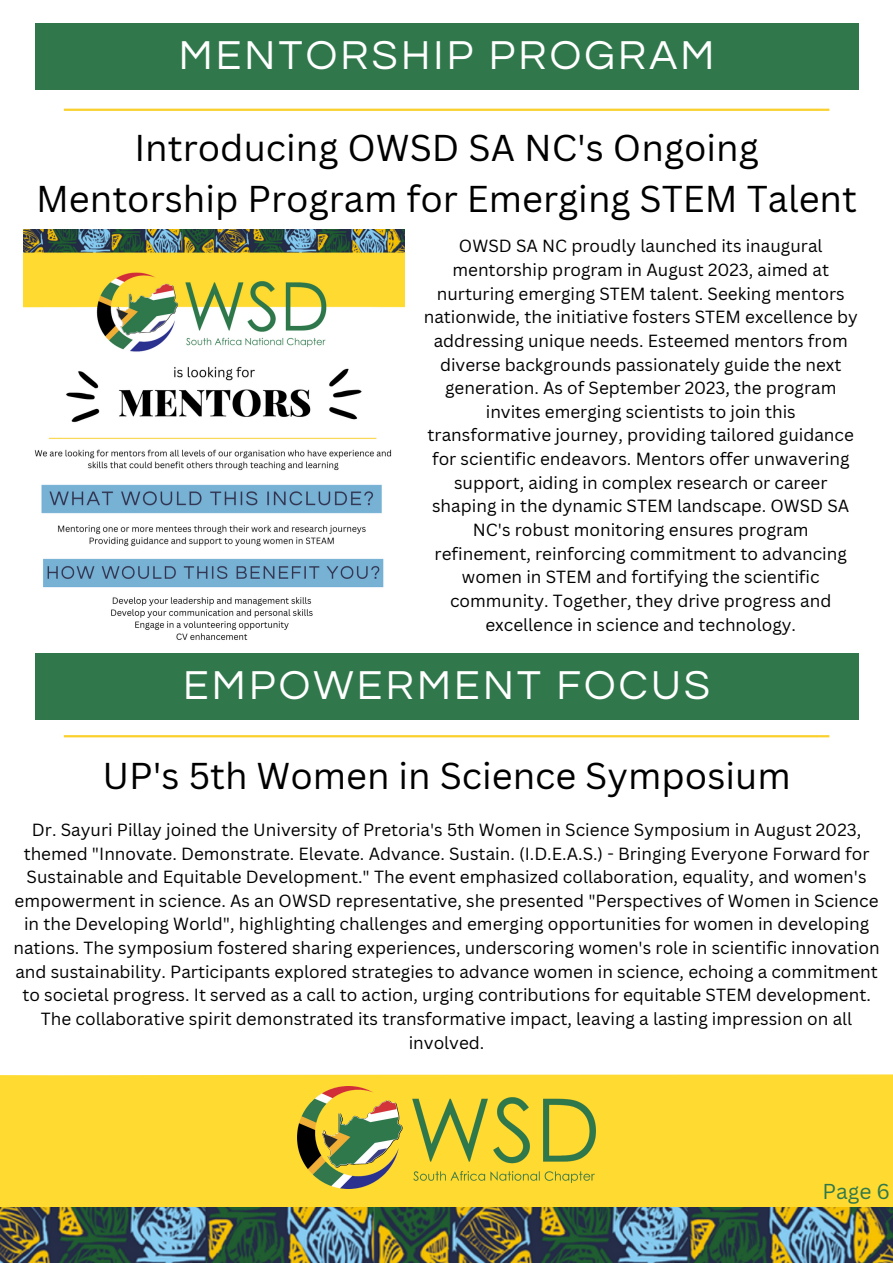
<style>
.page{position:relative;width:893px;height:1263px;background:#fff}
.page>*{position:absolute;margin:0;border:0;box-sizing:border-box;transform-origin:0 0}
.t1{font:42px "Questrial";letter-spacing:.08em;color:#fff}
.t2{font:36.38px/50.6px "Canva Sans";color:#000;text-align:center}
.t3{font:21px "Canva Sans";color:#30784c}
.t4{font:17.1px/23.6px "Canva Sans";color:#000;text-align:center}
</style>
<div class="page">
<div style="left:0;top:1074px;width:893px;height:133px;background:#ffdb31"></div>
<img style="left:0;top:1207px;width:893px;height:56px">
<img style="left:297px;top:1086px;width:299px;height:102px">
<div style="left:35px;top:23px;width:823px;height:67px;background:#30784c"></div>
<hr style="left:64px;top:109px;width:765px;height:2px;background:#fad02c">
<div style="left:35px;top:653px;width:823px;height:66px;background:#30784c"></div>
<hr style="left:64px;top:735px;width:765px;height:2px;background:#fad02c">
<img style="left:23px;top:229px;width:381px;height:411px">
<h1 class="t1" style="left:179px;top:35px;width:537px">MENTORSHIP PROGRAM</h1>
<h2 class="t2" style="left:36px;top:121px;width:822px">Introducing OWSD SA NC's Ongoing<br>Mentorship Program for Emerging STEM Talent</h2>
<p class="t4" style="left:424px;top:234px;width:435px">OWSD SA NC proudly launched its inaugural mentorship program in August 2023, aimed at nurturing emerging STEM talent. Seeking mentors nationwide, the initiative fosters STEM excellence by addressing unique needs. Esteemed mentors from diverse backgrounds passionately guide the next generation. As of September 2023, the program invites emerging scientists to join this transformative journey, providing tailored guidance for scientific endeavors. Mentors offer unwavering support, aiding in complex research or career shaping in the dynamic STEM landscape. OWSD SA NC's robust monitoring ensures program refinement, reinforcing commitment to advancing women in STEM and fortifying the scientific community. Together, they drive progress and excellence in science and technology.</p>
<h1 class="t1" style="left:183px;top:664px;width:528px">EMPOWERMENT FOCUS</h1>
<h2 class="t2" style="left:102px;top:749px;width:690px">UP's 5th Women in Science Symposium</h2>
<p class="t4" style="left:13px;top:817px;width:868px">Dr. Sayuri Pillay joined the University of Pretoria's 5th Women in Science Symposium in August 2023, themed "Innovate. Demonstrate. Elevate. Advance. Sustain. (I.D.E.A.S.) - Bringing Everyone Forward for Sustainable and Equitable Development." The event emphasized collaboration, equality, and women's empowerment in science. As an OWSD representative, she presented "Perspectives of Women in Science in the Developing World", highlighting challenges and emerging opportunities for women in developing nations. The symposium fostered sharing experiences, underscoring women's role in scientific innovation and sustainability. Participants explored strategies to advance women in science, echoing a commitment to societal progress. It served as a call to action, urging contributions for equitable STEM development.<br>The collaborative spirit demonstrated its transformative impact, leaving a lasting impression on all involved.</p>
<p class="t3" style="left:822px;top:1176px;width:69px">Page 6</p>
</div>
